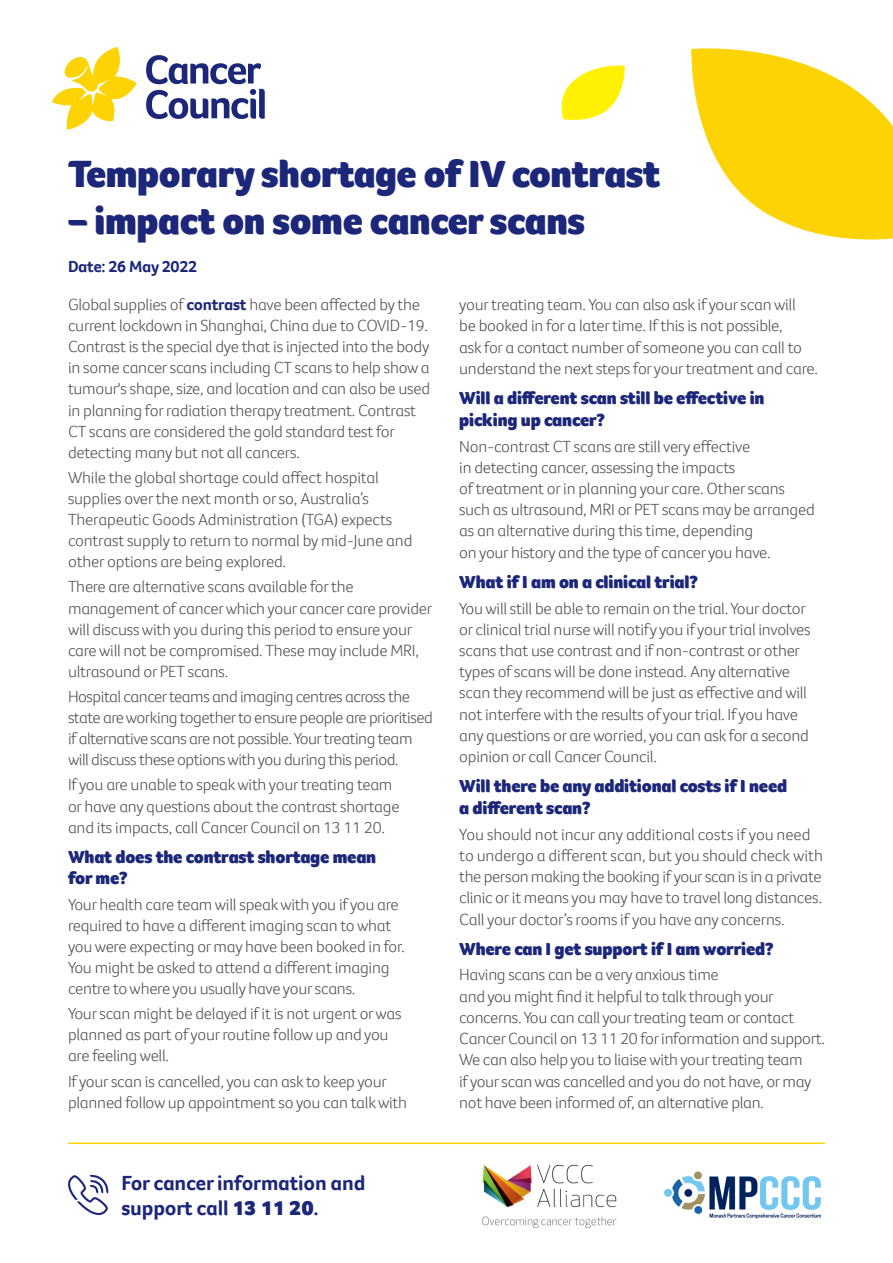
<style>
.page{position:relative;width:893px;height:1263px;background:#fff}
.page>*{position:absolute;margin:0;border:0;box-sizing:border-box;transform-origin:0 0}
.t1{font:900 39px "Foco CC";letter-spacing:-.01em;color:#1d2779}
.sub_heading_2{font:700 21px/25.2px "Foco CC";letter-spacing:-.01em;color:#1d2779}
.sub_heading_2-2{font:900 18px/21.9px "Foco CC";letter-spacing:-.01em;color:#1d2779}
.body{font:300 16.5px/21px "Foco CC";letter-spacing:-.015em;color:#4b4c4d}
.body-2{font:700 16.5px "Foco CC";letter-spacing:-.015em;color:#1d2779}
.s1{font-weight:700;color:#1d2779}
.s2{font-weight:900}
</style>
<div class="page">
<svg style="left:691px;top:48px;width:202px;height:192px"></svg>
<svg style="left:52px;top:47px;width:85px;height:83px"></svg>
<svg style="left:146px;top:55px;width:119px;height:64px"></svg>
<svg style="left:561px;top:65px;width:64px;height:55px"></svg>
<img style="left:664px;top:1171px;width:157px;height:48px">
<img style="left:482px;top:1164px;width:135px;height:64px">
<svg style="left:68px;top:1175px;width:40px;height:40px"></svg>
<hr style="left:68px;top:1142px;width:757px;height:2px;background:#fed304">
<p class="t1" style="left:68px;top:148px;width:594px">Temporary shortage of IV contrast</p>
<p class="t1" style="left:68px;top:195px;width:519px">– impact on some cancer scans</p>
<p class="body-2" style="left:68px;top:256px;width:131px">Date: 26 May 2022</p>
<p class="body" style="left:68px;top:294px;width:364px">Global supplies of <span class="s1">contrast</span> have been affected by the current lockdown in Shanghai, China due to COVID-19.<br>Contrast is the special dye that is injected into the body in some cancer scans including CT scans to help show a tumour's shape, size, and location and can also be used in planning for radiation therapy treatment. Contrast CT scans are considered the gold standard test for detecting many but not all cancers.</p>
<p class="body" style="left:68px;top:467px;width:346px">While the global shortage could affect hospital supplies over the next month or so, Australia’s Therapeutic Goods Administration (TGA) expects contrast supply to return to normal by mid-June and other options are being explored.</p>
<p class="body" style="left:68px;top:576px;width:366px">There are alternative scans available for the management of cancer which your cancer care provider will discuss with you during this period to ensure your care will not be compromised. These may include MRI, ultrasound or PET scans.</p>
<p class="body" style="left:68px;top:686px;width:366px">Hospital cancer teams and imaging centres across the state are working together to ensure people are prioritised if alternative scans are not possible. Your treating team will discuss these options with you during this period.</p>
<p class="body" style="left:68px;top:774px;width:333px">If you are unable to speak with your treating team or have any questions about the contrast shortage and its impacts, call Cancer Council on 13 11 20.</p>
<p class="sub_heading_2-2" style="left:68px;top:846px;width:310px">What does the contrast shortage mean for me?</p>
<p class="body" style="left:68px;top:893px;width:338px">Your health care team will speak with you if you are required to have a different imaging scan to what you were expecting or may have been booked in for.<br>You might be asked to attend a different imaging centre to where you usually have your scans.</p>
<p class="body" style="left:68px;top:1003px;width:335px">Your scan might be delayed if it is not urgent or was planned as part of your routine follow up and you are feeling well.</p>
<p class="body" style="left:68px;top:1070px;width:341px">If your scan is cancelled, you can ask to keep your planned follow up appointment so you can talk with</p>
<p class="body" style="left:459px;top:294px;width:360px">your treating team. You can also ask if your scan will<br>be booked in for a later time. If this is not possible,<br>ask for a contact number of someone you can call to understand the next steps for your treatment and care.</p>
<p class="sub_heading_2-2" style="left:459px;top:387px;width:307px">Will a different scan still be effective in picking up cancer?</p>
<p class="body" style="left:459px;top:435px;width:357px">Non-contrast CT scans are still very effective<br>in detecting cancer, assessing the impacts<br>of treatment or in planning your care. Other scans such as ultrasound, MRI or PET scans may be arranged as an alternative during this time, depending<br>on your history and the type of cancer you have.</p>
<p class="sub_heading_2-2" style="left:459px;top:571px;width:240px">What if I am on a clinical trial?</p>
<p class="body" style="left:459px;top:597px;width:353px">You will still be able to remain on the trial. Your doctor or clinical trial nurse will notify you if your trial involves scans that use contrast and if non-contrast or other types of scans will be done instead. Any alternative scan they recommend will be just as effective and will not interfere with the results of your trial. If you have any questions or are worried, you can ask for a second opinion or call Cancer Council.</p>
<p class="sub_heading_2-2" style="left:459px;top:775px;width:329px">Will there be any additional costs if I need a different scan?</p>
<p class="body" style="left:459px;top:823px;width:365px">You should not incur any additional costs if you need to undergo a different scan, but you should check with the person making the booking if your scan is in a private clinic or it means you may have to travel long distances.<br>Call your doctor’s rooms if you have any concerns.</p>
<p class="sub_heading_2-2" style="left:459px;top:938px;width:316px">Where can I get support if I am worried?</p>
<p class="body" style="left:459px;top:964px;width:367px">Having scans can be a very anxious time<br>and you might find it helpful to talk through your concerns. You can call your treating team or contact Cancer Council on 13 11 20 for information and support.<br>We can also help you to liaise with your treating team<br>if your scan was cancelled and you do not have, or may not have been informed of, an alternative plan.</p>
<p class="sub_heading_2" style="left:122px;top:1170px;width:245px">For cancer information and support call <span class="s2">13 11 20</span>.</p>
</div>
